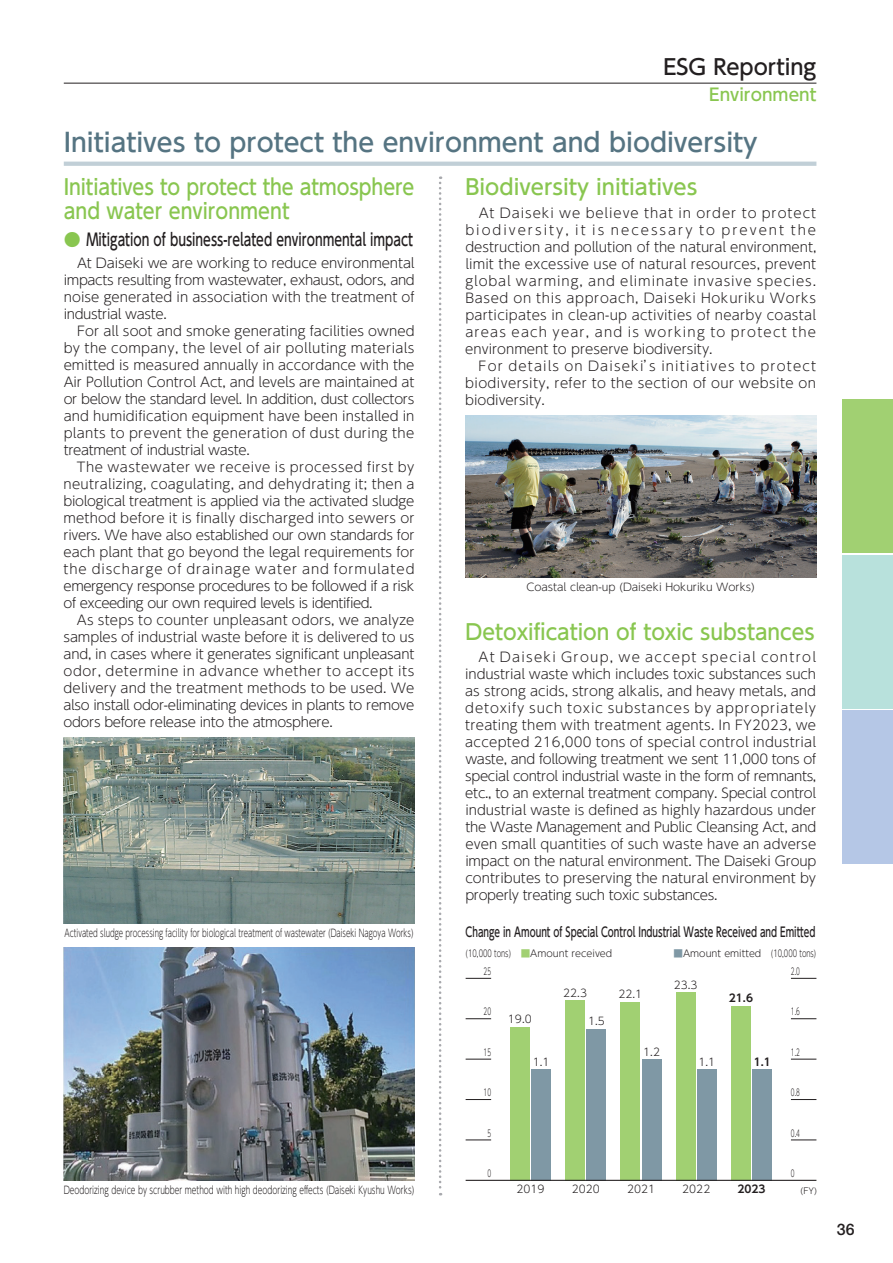
<style>
.page{position:relative;width:893px;height:1263px;background:#fff}
.page>*{position:absolute;margin:0;border:0;box-sizing:border-box;transform-origin:0 0}
.t1{font:500 25.5px "UD Shin Go Pro";color:#557482}
.t2{font:500 21.3px/23.4px "UD Shin Go Pro";color:#89c650;scale:.9 1}
.t3{font:500 21.3px "UD Shin Go Pro";color:#89c650;scale:.96 1}
.t4{font:500 21.3px "UD Shin Go Pro";color:#89c650}
.t5{font:500 21.3px "UD Shin Go Pro";color:#231f20}
.t6{font:500 16.95px "UD Shin Go Pro";color:#231f20;scale:.73 1}
.t7{font:500 16.95px "UD Shin Go Pro";color:#89c650}
.t8{font:500 15.9px "Helvetica Neue LT Std";color:#231f20}
.t9{font:300 13.35px/17px "UD Shin Go Pro";letter-spacing:-.025em;color:#231f20;text-align:justify}
.t10{font:500 13.35px "UD Shin Go Pro";color:#231f20;scale:.68 1}
.t11{font:300 10.65px "UD Shin Go Pro";color:#231f20;scale:.66 1}
.t12{font:300 10.65px "UD Shin Go Pro";color:#231f20}
.t13{font:300 10.65px "UD Shin Go Pro";color:#231f20;scale:.7 1}
.t14{font:700 10.65px "UD Shin Go Pro De";color:#231f20}
.t15{font:300 9.6px "UD Shin Go Pro";color:#231f20;scale:.7 1}
.t16{font:300 9.6px "UD Shin Go Pro";color:#231f20}
.t17{font:300 9.6px "UD Shin Go Pro";color:#231f20;scale:.6 1}
.t18{font:300 8.55px "UD Shin Go Pro";color:#231f20}
.s1{color:#89c650}
.s2{color:#a1d072}
.s3{color:#7f98a5}
</style>
<div class="page">
<svg style="left:439px;top:176px;width:2px;height:1019px"></svg>
<img style="left:64px;top:737px;width:351px;height:186px">
<img style="left:466px;top:415px;width:350px;height:163px">
<img style="left:64px;top:948px;width:351px;height:232px">
<div style="left:842px;top:555px;width:51px;height:153px;background:#b8e1dc"></div>
<div style="left:842px;top:400px;width:51px;height:153px;background:#a1d072"></div>
<div style="left:842px;top:710px;width:51px;height:153px;background:#b5c7e6"></div>
<hr style="left:64px;top:83px;width:752px;height:1px;background:#231f20">
<hr style="left:64px;top:162px;width:752px;height:4px;background:#c1cfd7">
<div style="left:510px;top:1027px;width:19px;height:153px;background:#a1d072"></div>
<div style="left:566px;top:1000px;width:19px;height:180px;background:#a1d072"></div>
<div style="left:621px;top:1002px;width:19px;height:178px;background:#a1d072"></div>
<div style="left:676px;top:992px;width:19px;height:188px;background:#a1d072"></div>
<div style="left:731px;top:1006px;width:19px;height:174px;background:#a1d072"></div>
<div style="left:531px;top:1069px;width:20px;height:111px;background:#7f98a5"></div>
<div style="left:587px;top:1029px;width:19px;height:151px;background:#7f98a5"></div>
<div style="left:642px;top:1059px;width:19px;height:121px;background:#7f98a5"></div>
<div style="left:697px;top:1069px;width:19px;height:111px;background:#7f98a5"></div>
<div style="left:753px;top:1069px;width:19px;height:111px;background:#7f98a5"></div>
<hr style="left:466px;top:1180px;width:350px;height:1px;background:#231f20">
<svg style="left:466px;top:978px;width:25px;height:1px"></svg>
<svg style="left:466px;top:1140px;width:25px;height:1px"></svg>
<svg style="left:466px;top:1099px;width:25px;height:1px"></svg>
<svg style="left:466px;top:1059px;width:25px;height:1px"></svg>
<svg style="left:466px;top:1018px;width:25px;height:1px"></svg>
<svg style="left:791px;top:978px;width:25px;height:1px"></svg>
<svg style="left:791px;top:1140px;width:25px;height:1px"></svg>
<svg style="left:791px;top:1099px;width:25px;height:1px"></svg>
<svg style="left:791px;top:1059px;width:25px;height:1px"></svg>
<svg style="left:791px;top:1018px;width:25px;height:1px"></svg>
<h2 class="t5" style="left:663px;top:50px;width:155px">ESG Reporting</h2>
<p class="t7" style="left:709px;top:81px;width:109px">Environment</p>
<h1 class="t1" style="left:64px;top:122px;width:695px">Initiatives to protect the environment and biodiversity</h1>
<h2 class="t2" style="left:64px;top:175px;width:391px">Initiatives to protect the atmosphere and water environment</h2>
<h2 class="t4" style="left:466px;top:170px;width:233px">Biodiversity initiatives</h2>
<p class="t9" style="left:465px;top:204px;width:353px;text-indent:13px">At Daiseki we believe that in order to protect biodiversity, it is necessary to prevent the destruction and pollution of the natural environment, limit the excessive use of natural resources, prevent global warming, and eliminate invasive species.<br>Based on this approach, Daiseki Hokuriku Works participates in clean-up activities of nearby coastal areas each year, and is working to protect the environment to preserve biodiversity.</p>
<p class="t9" style="left:465px;top:357px;width:352px;text-indent:13px">For details on Daiseki’s initiatives to protect biodiversity, refer to the section of our website on biodiversity.</p>
<p class="t6" style="left:64px;top:225px;width:480px"><span class="s1">●</span> Mitigation of business-related environmental impact</p>
<p class="t9" style="left:64px;top:254px;width:353px;text-indent:13px">At Daiseki we are working to reduce environmental impacts resulting from wastewater, exhaust, odors, and noise generated in association with the treatment of industrial waste.</p>
<p class="t9" style="left:64px;top:322px;width:352px;text-indent:13px">For all soot and smoke generating facilities owned by the company, the level of air polluting materials emitted is measured annually in accordance with the Air Pollution Control Act, and levels are maintained at or below the standard level. In addition, dust collectors and humidification equipment have been installed in plants to prevent the generation of dust during the treatment of industrial waste.</p>
<p class="t9" style="left:64px;top:458px;width:353px;text-indent:13px">The wastewater we receive is processed first by neutralizing, coagulating, and dehydrating it; then a biological treatment is applied via the activated sludge method before it is finally discharged into sewers or rivers. We have also established our own standards for each plant that go beyond the legal requirements for the discharge of drainage water and formulated emergency response procedures to be followed if a risk of exceeding our own required levels is identified.</p>
<p class="t9" style="left:64px;top:611px;width:352px;text-indent:13px">As steps to counter unpleasant odors, we analyze samples of industrial waste before it is delivered to us and, in cases where it generates significant unpleasant odor, determine in advance whether to accept its delivery and the treatment methods to be used. We also install odor-eliminating devices in plants to remove odors before release into the atmosphere.</p>
<p class="t12" style="left:526px;top:579px;width:230px">Coastal clean-up (Daiseki Hokuriku Works)</p>
<h2 class="t3" style="left:466px;top:614px;width:365px">Detoxification of toxic substances</h2>
<p class="t9" style="left:465px;top:648px;width:353px;text-indent:13px">At Daiseki Group, we accept special control industrial waste which includes toxic substances such as strong acids, strong alkalis, and heavy metals, and detoxify such toxic substances by appropriately treating them with treatment agents. In FY2023, we accepted 216,000 tons of special control industrial waste, and following treatment we sent 11,000 tons of special control industrial waste in the form of remnants, etc., to an external treatment company. Special control industrial waste is defined as highly hazardous under the Waste Management and Public Cleansing Act, and even small quantities of such waste have an adverse impact on the natural environment. The Daiseki Group contributes to preserving the natural environment by properly treating such toxic substances.</p>
<p class="t11" style="left:65px;top:924px;width:530px">Activated sludge processing facility for biological treatment of wastewater (Daiseki Nagoya Works)</p>
<p class="t13" style="left:64px;top:1181px;width:503px">Deodorizing device by scrubber method with high deodorizing effects (Daiseki Kyushu Works)</p>
<p class="t10" style="left:466px;top:921px;width:516px">Change in Amount of Special Control Industrial Waste Received and Emitted</p>
<p class="t15" style="left:466px;top:945px;width:211px">(10,000 tons) <span class="s2">■</span>Amount received</p>
<p class="t16" style="left:673px;top:945px;width:144px"><span class="s3">■</span>Amount emitted　(10,000 tons)</p>
<p class="t17" style="left:484px;top:963px;width:14px">25</p>
<p class="t17" style="left:791px;top:963px;width:17px">2.0</p>
<p class="t12" style="left:563px;top:984px;width:25px">22.3</p>
<p class="t12" style="left:618px;top:986px;width:25px">22.1</p>
<p class="t12" style="left:674px;top:976px;width:25px">23.3</p>
<p class="t14" style="left:729px;top:990px;width:26px">21.6</p>
<p class="t17" style="left:484px;top:1004px;width:14px">20</p>
<p class="t12" style="left:508px;top:1011px;width:25px">19.0</p>
<p class="t12" style="left:588px;top:1013px;width:18px">1.5</p>
<p class="t17" style="left:791px;top:1004px;width:17px">1.6</p>
<p class="t17" style="left:484px;top:1044px;width:14px">15</p>
<p class="t12" style="left:533px;top:1053px;width:18px">1.1</p>
<p class="t12" style="left:643px;top:1043px;width:18px">1.2</p>
<p class="t12" style="left:699px;top:1053px;width:18px">1.1</p>
<p class="t14" style="left:754px;top:1053px;width:19px">1.1</p>
<p class="t17" style="left:791px;top:1044px;width:17px">1.2</p>
<p class="t17" style="left:484px;top:1085px;width:14px">10</p>
<p class="t17" style="left:791px;top:1085px;width:17px">0.8</p>
<p class="t17" style="left:487px;top:1125px;width:8px">5</p>
<p class="t17" style="left:791px;top:1125px;width:17px">0.4</p>
<p class="t17" style="left:487px;top:1165px;width:8px">0</p>
<p class="t17" style="left:791px;top:1165px;width:8px">0</p>
<p class="t12" style="left:516px;top:1181px;width:30px">2019</p>
<p class="t12" style="left:572px;top:1181px;width:30px">2020</p>
<p class="t12" style="left:627px;top:1181px;width:30px">2021</p>
<p class="t14" style="left:738px;top:1180px;width:30px">2023</p>
<p class="t12" style="left:682px;top:1181px;width:30px">2022</p>
<p class="t18" style="left:800px;top:1183px;width:19px">(FY)</p>
<p class="t8" style="left:837px;top:1219px;width:19px">36</p>
</div>
